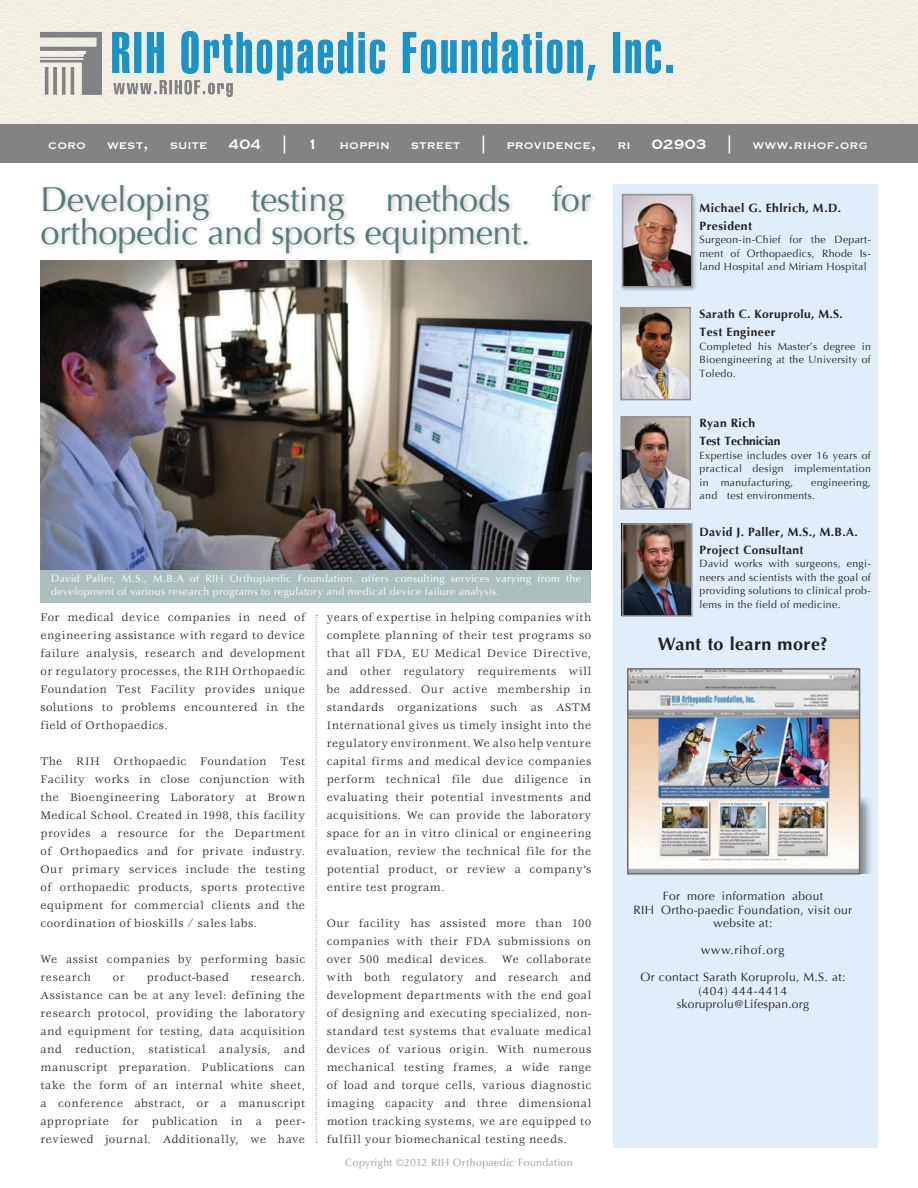
<style>
.page{position:relative;width:918px;height:1188px;background:#fff}
.page>*{position:absolute;margin:0;border:0;box-sizing:border-box;transform-origin:0 0}
.t1{font:34.5px/33px "Optima";letter-spacing:-.01em;color:#587a7b}
.t2{font:700 18px "Optima";letter-spacing:.025em;color:#231f20}
.t3{font:12.6px "Copperplate";color:#fff}
.t4{font:12px/18px "Veljovic";letter-spacing:.05em;color:#231f20;text-align:justify}
.t5{font:12px/13.5px "Optima";letter-spacing:.03em;color:#231f20;text-align:center}
.t6{font:700 12px/18px "Optima";letter-spacing:.035em;color:#231f20}
.t7{font:700 12px/18px "Optima";letter-spacing:-.015em;color:#231f20}
.t8{font:12px "Optima";letter-spacing:.065em;color:#231f20}
.t9{font:10.5px/13.5px "Optima";letter-spacing:.03em;color:#231f20;text-align:justify}
.t10{font:10.5px/13.5px "Optima";letter-spacing:.035em;color:#fff}
.t11{font:10.5px "Optima";letter-spacing:.035em;color:#999b9e}
.s1{font-size:18px}
</style>
<div class="page">
<div style="left:0;top:0;width:918px;height:125px;background:#f3eee3"></div>
<img style="left:41px;top:32px;width:632px;height:65px">
<div style="left:39px;top:182px;width:558px;height:77px;background:#231f20;opacity:.23"></div>
<div style="left:0;top:125px;width:918px;height:38px;background:#818385"></div>
<div style="left:613px;top:184px;width:265px;height:964px;background:#e1eef9"></div>
<div style="left:617px;top:520px;width:77px;height:100px;background:#231f20;opacity:.29"></div>
<img style="left:625px;top:526px;width:65px;height:88px">
<div style="left:622px;top:523px;width:71px;height:94px;border:2px solid #999190"></div>
<div style="left:620px;top:192px;width:77px;height:100px;background:#231f20;opacity:.29"></div>
<img style="left:625px;top:197px;width:65px;height:87px">
<div style="left:622px;top:194px;width:71px;height:93px;border:2px solid #999190"></div>
<div style="left:620px;top:304px;width:77px;height:100px;background:#231f20;opacity:.29"></div>
<img style="left:623px;top:310px;width:65px;height:87px">
<div style="left:620px;top:307px;width:71px;height:93px;border:2px solid #999190"></div>
<img style="left:623px;top:419px;width:65px;height:88px">
<div style="left:620px;top:416px;width:71px;height:94px;border:2px solid #999190"></div>
<div style="left:625px;top:652px;width:249px;height:222px;background:#231f20;opacity:.5"></div>
<img style="left:630px;top:671px;width:227px;height:201px">
<div style="left:627px;top:668px;width:233px;height:207px;border:2px solid #766e6c"></div>
<div style="left:40px;top:557px;width:551px;height:46px;background:#adbebe"></div>
<img style="left:40px;top:261px;width:551px;height:308px">
<svg style="left:316px;top:615px;width:1px;height:528px"></svg>
<p class="t3" style="left:48px;top:138px;width:39px">coro</p>
<p class="t3" style="left:107px;top:138px;width:284px">west<span class="s1">,</span> suite <span class="s1">404 | 1</span> hoppin</p>
<p class="t3" style="left:411px;top:138px;width:459px">street <span class="s1">|</span> providence<span class="s1">,</span> ri <span class="s1">02903 |</span> www<span class="s1">.</span>rihof<span class="s1">.</span>org</p>
<h1 class="t1" style="left:40px;top:183px;width:552px">Developing testing methods for orthopedic and sports equipment.</h1>
<p class="t10" style="left:51px;top:571px;width:531px">David Paller, M.S., M.B.A of RIH Orthopaedic Foundation, offers consulting services varying from the development of various research programs to regulatory and medical device failure analysis.</p>
<p class="t4" style="left:40px;top:609px;width:266px">For medical device companies in need of engineering assistance with regard to device failure analysis, research and development or regulatory processes, the RIH Orthopaedic Foundation Test Facility provides unique solutions to problems encountered in the field of Orthopaedics.</p>
<p class="t4" style="left:40px;top:753px;width:266px">The RIH Orthopaedic Foundation Test Facility works in close conjunction with the Bioengineering Laboratory at Brown Medical School. Created in 1998, this facility provides a resource for the Department of Orthopaedics and for private industry.<br>Our primary services include the testing of orthopaedic products, sports protective equipment for commercial clients and the coordination of bioskills / sales labs.</p>
<p class="t4" style="left:40px;top:951px;width:266px">We assist companies by performing basic research</p>
<p class="t4" style="left:40px;top:969px;width:266px;text-indent:210px">research.<br>Assistance can be at any level: defining the research protocol, providing the laboratory and equipment for testing, data acquisition and reduction, statistical analysis, and manuscript preparation. Publications can take the form of an internal white sheet, a conference abstract, or a manuscript appropriate for publication in a peer&shy;reviewed journal. Additionally, we have</p>
<p class="t4" style="left:113px;top:969px;width:13px">or</p>
<p class="t4" style="left:147px;top:969px;width:84px">product-based</p>
<p class="t4" style="left:327px;top:609px;width:266px">years of expertise in helping companies with complete planning of their test programs so that all FDA, EU Medical Device Directive, and other regulatory requirements will be addressed. Our active membership in standards organizations such as ASTM International gives us timely insight into the regulatory environment. We also help venture capital firms and medical device companies perform technical file due diligence in evaluating their potential investments and acquisitions. We can provide the laboratory space for an in vitro clinical or engineering evaluation, review the technical file for the potential product, or review a company’s entire test program.</p>
<p class="t4" style="left:327px;top:915px;width:266px">Our facility has assisted more than 100 companies with their FDA submissions on over 500 medical devices. We collaborate with both regulatory and research and development departments with the end goal of designing and executing specialized, non&shy;standard test systems that evaluate medical devices of various origin. With numerous mechanical testing frames, a wide range of load and torque cells, various diagnostic imaging capacity and three dimensional motion tracking systems, we are equipped to fulfill your biomechanical testing needs.</p>
<p class="t11" style="left:345px;top:1156px;width:229px">Copyright ©2012 RIH Orthopaedic Foundation</p>
<p class="t6" style="left:700px;top:199px;width:143px">Michael G. Ehlrich, M.D.<br>President</p>
<p class="t9" style="left:700px;top:233px;width:173px">Surgeon-in-Chief for the Depart&shy;ment of Orthopaedics, Rhode Is&shy;land Hospital and Miriam Hospital</p>
<p class="t6" style="left:700px;top:305px;width:145px">Sarath C. Koruprolu, M.S.<br>Test Engineer</p>
<p class="t9" style="left:700px;top:339px;width:173px">Completed his Master’s degree in Bioengineering at the University of Toledo.</p>
<p class="t7" style="left:700px;top:414px;width:82px">Ryan Rich<br>Test Technician</p>
<p class="t9" style="left:700px;top:449px;width:173px">Expertise includes over 16 years of practical design implementation in manufacturing,</p>
<p class="t9" style="left:700px;top:476px;width:173px;text-indent:112px">engineering, and test environments.</p>
<p class="t6" style="left:700px;top:523px;width:160px">David J. Paller, M.S., M.B.A.<br>Project Consultant</p>
<p class="t9" style="left:700px;top:557px;width:173px">David works with surgeons, engi&shy;neers and scientists with the goal of providing solutions to clinical prob&shy;lems in the field of medicine.</p>
<h2 class="t2" style="left:658px;top:634px;width:172px">Want to learn more?</h2>
<p class="t5" style="left:634px;top:889px;width:220px">For more information about<br>RIH Ortho-paedic Foundation, visit our website at:</p>
<p class="t8" style="left:701px;top:943px;width:85px">www.rihof.org</p>
<p class="t5" style="left:640px;top:970px;width:207px">Or contact Sarath Koruprolu, M.S. at: (404) 444-4414 skoruprolu@Lifespan.org</p>
</div>
